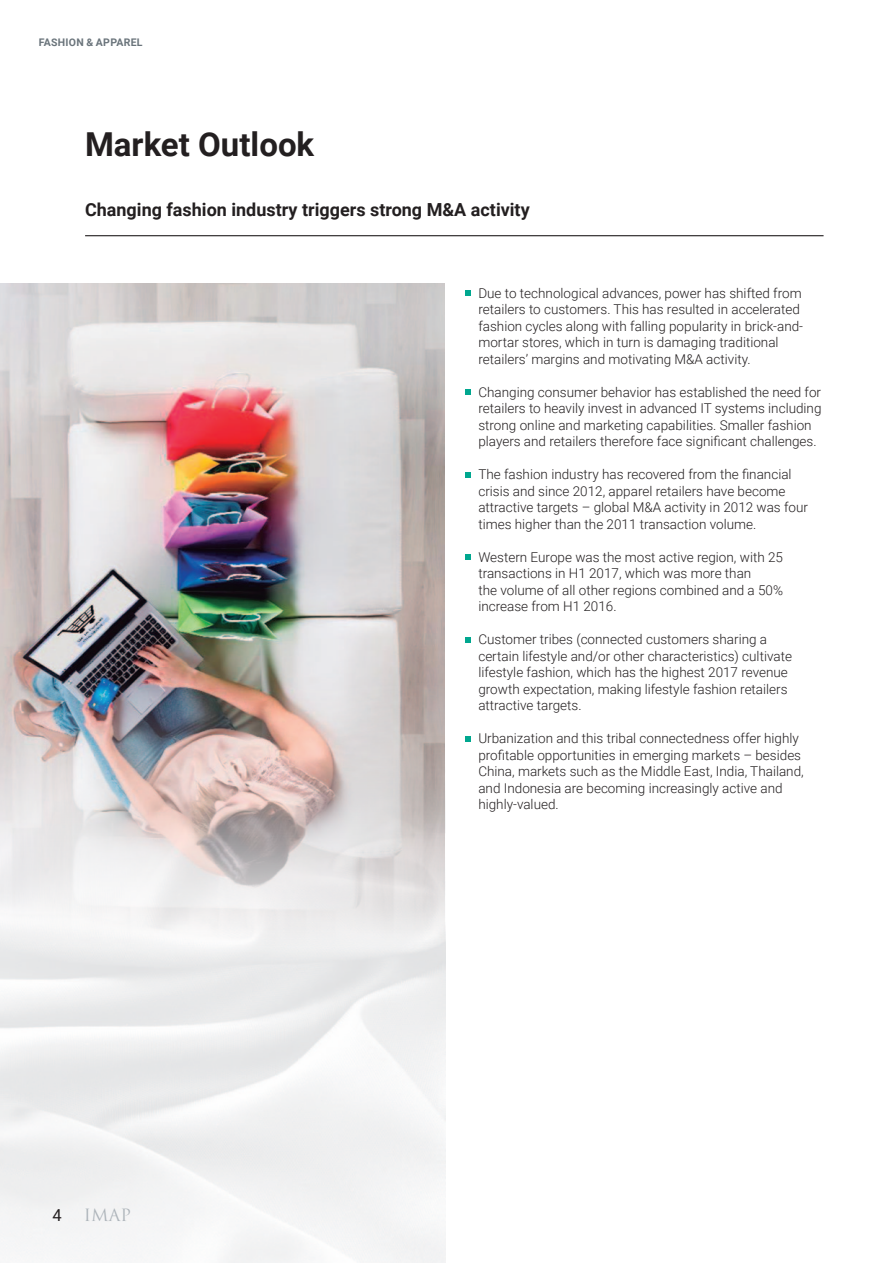
<style>
.page{position:relative;width:893px;height:1263px;background:#fff}
.page>*{position:absolute;margin:0;border:0;box-sizing:border-box;transform-origin:0 0}
.t1{font:700 33px "Roboto";color:#231f20}
.t2{font:700 18px "Roboto";color:#231f20}
.t3{font:16.5px "Trajan Pro";color:#adb4ba}
.t4{font:16.5px "Roboto";color:#231f20}
.t5{font:300 13.5px/16.5px "Roboto";color:#231f20}
.t6{font:700 10.5px "Roboto";letter-spacing:.025em;color:#6a747b}
</style>
<div class="page">
<img style="left:0;top:284px;width:444px;height:413px">
<svg style="left:466px;top:290px;width:5px;height:6px"></svg>
<svg style="left:466px;top:389px;width:5px;height:6px"></svg>
<svg style="left:466px;top:472px;width:5px;height:5px"></svg>
<svg style="left:466px;top:554px;width:5px;height:6px"></svg>
<svg style="left:466px;top:637px;width:5px;height:5px"></svg>
<svg style="left:466px;top:736px;width:5px;height:5px"></svg>
<hr style="left:85px;top:235px;width:739px;height:1px;background:#231f20">
<img style="left:0;top:697px;width:445px;height:566px">
<p class="t6" style="left:39px;top:35px;width:105px">FASHION &amp; apparel</p>
<h1 class="t1" style="left:85px;top:121px;width:231px">Market Outlook</h1>
<h2 class="t2" style="left:85px;top:197px;width:446px">Changing fashion industry triggers strong M&amp;A activity</h2>
<p class="t4" style="left:53px;top:1203px;width:11px">4</p>
<p class="t3" style="left:84px;top:1204px;width:49px">IMAP</p>
<p class="t5" style="left:478px;top:284px;width:326px">Due to technological advances, power has shifted from retailers to customers. This has resulted in accelerated fashion cycles along with falling popularity in brick-and&shy;mortar stores, which in turn is damaging traditional retailers’ margins and motivating M&amp;A activity.</p>
<p class="t5" style="left:478px;top:383px;width:345px">Changing consumer behavior has established the need for retailers to heavily invest in advanced IT systems including strong online and marketing capabilities. Smaller fashion players and retailers therefore face significant challenges.</p>
<p class="t5" style="left:478px;top:466px;width:331px">The fashion industry has recovered from the financial crisis and since 2012, apparel retailers have become attractive targets – global M&amp;A activity in 2012 was four times higher than the 2011 transaction volume.</p>
<p class="t5" style="left:478px;top:548px;width:306px">Western Europe was the most active region, with 25 transactions in H1 2017, which was more than<br>the volume of all other regions combined and a 50% increase from H1 2016.</p>
<p class="t5" style="left:478px;top:631px;width:315px">Customer tribes (connected customers sharing a certain lifestyle and/or other characteristics) cultivate lifestyle fashion, which has the highest 2017 revenue growth expectation, making lifestyle fashion retailers attractive targets.</p>
<p class="t5" style="left:478px;top:730px;width:327px">Urbanization and this tribal connectedness offer highly profitable opportunities in emerging markets – besides China, markets such as the Middle East, India, Thailand, and Indonesia are becoming increasingly active and highly-valued.</p>
</div>
